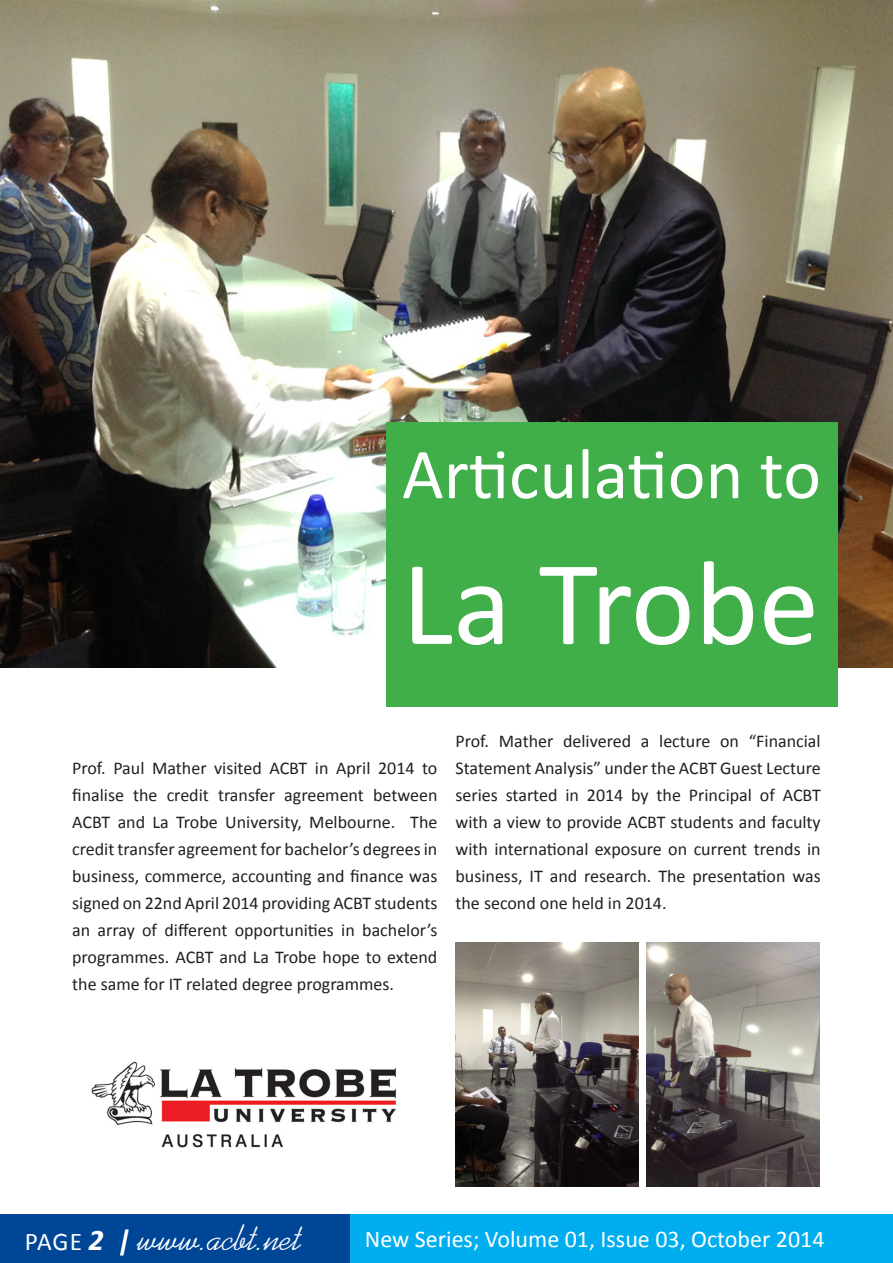
<style>
.page{position:relative;width:893px;height:1263px;background:#fff}
.page>*{position:absolute;margin:0;border:0;box-sizing:border-box;transform-origin:0 0}
.t1{font:121.5px "Calibri";color:#fff}
.t2{font:72px "Calibri";color:#fff}
.t3{font:36px "American Idiot";color:#fff}
.t4{font:24px "Calibri";color:#fff}
.t5{font:18px/27px "Calibri";color:#231f20;text-align:justify}
.s1{font-family:"Calibri";font-size:25.5px}
.s2{font-family:"Calibri";font-weight:700;font-style:italic;font-size:30px}
</style>
<div class="page">
<div style="left:0;top:1214px;width:893px;height:49px;background:#00aeef"></div>
<div style="left:0;top:1214px;width:350px;height:49px;background:#004696"></div>
<hr style="left:892px;top:1214px;width:1px;height:49px;background:#004696">
<img style="left:0;top:0;width:893px;height:667px">
<div style="left:386px;top:422px;width:452px;height:284px;background:#40ae49"></div>
<img style="left:455px;top:942px;width:183px;height:245px">
<img style="left:646px;top:942px;width:173px;height:245px">
<img style="left:91px;top:1061px;width:306px;height:87px">
<p class="t2" style="left:402px;top:429px;width:421px">Articulation to</p>
<p class="t1" style="left:402px;top:527px;width:419px">La Trobe</p>
<p class="t5" style="left:72px;top:755px;width:367px">Prof. Paul Mather visited ACBT in April 2014 to finalise the credit transfer agreement between ACBT and La Trobe University, Melbourne. The credit transfer agreement for bachelor’s degrees in business, commerce, accounting and finance was signed on 22nd April 2014 providing ACBT students an array of different opportunities in bachelor’s programmes. ACBT and La Trobe hope to extend the same for IT related degree programmes.</p>
<p class="t5" style="left:455px;top:728px;width:367px">Prof. Mather delivered a lecture on “Financial Statement Analysis” under the ACBT Guest Lecture series started in 2014 by the Principal of ACBT with a view to provide ACBT students and faculty with international exposure on current trends in business, IT and research. The presentation was the second one held in 2014.</p>
<p class="t3" style="left:25px;top:1218px;width:278px"><span class="s1">PAGE</span> <span class="s2">2 |</span> www.acbt.net</p>
<h3 class="t4" style="left:365px;top:1223px;width:461px">New Series; Volume 01, Issue 03, October 2014</h3>
</div>
